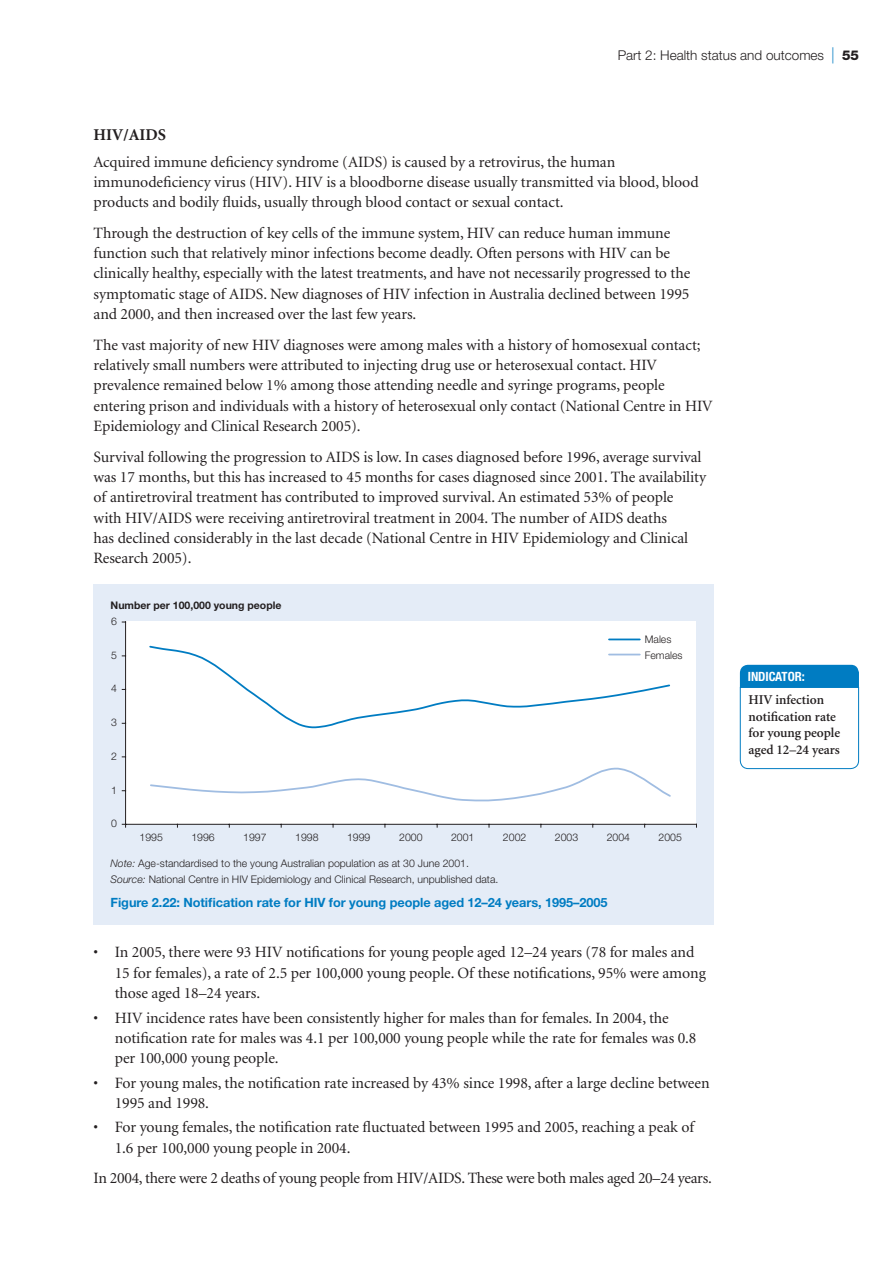
<style>
.page{position:relative;width:893px;height:1263px;background:#fff}
.page>*{position:absolute;margin:0;border:0;box-sizing:border-box;transform-origin:0 0}
.t1{font:700 16.5px "Minion";color:#231f20}
.t2{font:15.75px/20.2px "Minion";letter-spacing:-.005em;color:#231f20}
.t3{font:600 13.5px/16.5px "Minion";letter-spacing:-.005em;color:#231f20}
.t4{font:300 13.5px "Helvetica Neue";color:#231f20}
.t5{font:700 12.75px "Helvetica Neue";letter-spacing:-.005em;color:#007cc2}
.t6{font:700 condensed 12.75px "Helvetica Neue";letter-spacing:-.005em;color:#fff}
.t7{font:300 10.5px/15.8px "Helvetica Neue";color:#231f20}
.t8{font:700 10.5px "Helvetica Neue";color:#231f20}
.s1{font-size:16.2px;color:#007cc2}
.s2{font-weight:800}
.s3{font-style:italic}
</style>
<div class="page">
<div style="left:94px;top:584px;width:620px;height:340px;background:#e4ecf7"></div>
<div style="left:125px;top:622px;width:571px;height:202px;background:#fff"></div>
<hr style="left:125px;top:622px;width:1px;height:202px;background:#231f20">
<hr style="left:126px;top:824px;width:570px;height:1px;background:#231f20">
<svg style="left:149px;top:645px;width:521px;height:84px"></svg>
<svg style="left:150px;top:767px;width:521px;height:35px"></svg>
<hr style="left:609px;top:638px;width:31px;height:2px;background:#007cc2">
<hr style="left:609px;top:654px;width:31px;height:1px;background:#a0bde2">
<svg style="left:739px;top:665px;width:120px;height:104px"></svg>
<p class="t4" style="left:618px;top:47px;width:234px">Part 2: Health status and outcomes <span class="s1">|</span> <span class="s2">55</span></p>
<p class="t1" style="left:94px;top:126px;width:74px">HIV/AIDS</p>
<p class="t2" style="left:94px;top:152px;width:607px">Acquired immune deficiency syndrome (AIDS) is caused by a retrovirus, the human immunodeficiency virus (HIV). HIV is a bloodborne disease usually transmitted via blood, blood products and bodily fluids, usually through blood contact or sexual contact.</p>
<p class="t2" style="left:94px;top:223px;width:598px">Through the destruction of key cells of the immune system, HIV can reduce human immune function such that relatively minor infections become deadly. Often persons with HIV can be clinically healthy, especially with the latest treatments, and have not necessarily progressed to the symptomatic stage of AIDS. New diagnoses of HIV infection in Australia declined between 1995 and 2000, and then increased over the last few years.</p>
<p class="t2" style="left:94px;top:335px;width:621px">The vast majority of new HIV diagnoses were among males with a history of homosexual contact; relatively small numbers were attributed to injecting drug use or heterosexual contact. HIV prevalence remained below 1% among those attending needle and syringe programs, people entering prison and individuals with a history of heterosexual only contact (National Centre in HIV Epidemiology and Clinical Research 2005).</p>
<p class="t2" style="left:94px;top:447px;width:614px">Survival following the progression to AIDS is low. In cases diagnosed before 1996, average survival was 17 months, but this has increased to 45 months for cases diagnosed since 2001. The availability of antiretroviral treatment has contributed to improved survival. An estimated 53% of people<br>with HIV/AIDS were receiving antiretroviral treatment in 2004. The number of AIDS deaths<br>has declined considerably in the last decade (National Centre in HIV Epidemiology and Clinical Research 2005).</p>
<p class="t8" style="left:111px;top:599px;width:172px">Number per 100,000 young people</p>
<p class="t7" style="left:111px;top:613px;width:7px">6</p>
<p class="t7" style="left:111px;top:647px;width:7px">5</p>
<p class="t7" style="left:111px;top:680px;width:7px">4</p>
<p class="t7" style="left:111px;top:714px;width:7px">3</p>
<p class="t7" style="left:111px;top:748px;width:7px">2</p>
<p class="t7" style="left:111px;top:782px;width:7px">1</p>
<p class="t7" style="left:111px;top:815px;width:7px">0</p>
<p class="t7" style="left:645px;top:631px;width:39px">Males<br>Females</p>
<p class="t7" style="left:140px;top:829px;width:25px">1995</p>
<p class="t7" style="left:191px;top:829px;width:25px">1996</p>
<p class="t7" style="left:243px;top:829px;width:25px">1997</p>
<p class="t7" style="left:295px;top:829px;width:25px">1998</p>
<p class="t7" style="left:347px;top:829px;width:25px">1999</p>
<p class="t7" style="left:399px;top:829px;width:25px">2000</p>
<p class="t7" style="left:451px;top:829px;width:25px">2001</p>
<p class="t7" style="left:503px;top:829px;width:25px">2002</p>
<p class="t7" style="left:555px;top:829px;width:25px">2003</p>
<p class="t7" style="left:607px;top:829px;width:25px">2004</p>
<p class="t7" style="left:659px;top:829px;width:25px">2005</p>
<p class="t7" style="left:111px;top:855px;width:389px;line-height:16.2px"><span class="s3">Note:</span> Age-standardised to the young Australian population as at 30 June 2001.<br><span class="s3">Source:</span> National Centre in HIV Epidemiology and Clinical Research, unpublished data.</p>
<p class="t5" style="left:111px;top:895px;width:499px">Figure 2.22: Notification rate for HIV for young people aged 12–24 years, 1995–2005</p>
<p class="t2" style="left:115px;top:943px;width:593px;text-indent:-21px">• In 2005, there were 93 HIV notifications for young people aged 12–24 years (78 for males and<br>15 for females), a rate of 2.5 per 100,000 young people. Of these notifications, 95% were among those aged 18–24 years.</p>
<p class="t2" style="left:115px;top:1008px;width:583px;text-indent:-21px">• HIV incidence rates have been consistently higher for males than for females. In 2004, the notification rate for males was 4.1 per 100,000 young people while the rate for females was 0.8 per 100,000 young people.</p>
<p class="t2" style="left:115px;top:1073px;width:596px;text-indent:-21px">• For young males, the notification rate increased by 43% since 1998, after a large decline between<br>1995 and 1998.</p>
<p class="t2" style="left:115px;top:1118px;width:581px;text-indent:-21px">• For young females, the notification rate fluctuated between 1995 and 2005, reaching a peak of<br>1.6 per 100,000 young people in 2004.</p>
<p class="t2" style="left:94px;top:1169px;width:620px">In 2004, there were 2 deaths of young people from HIV/AIDS. These were both males aged 20–24 years.</p>
<p class="t6" style="left:748px;top:668px;width:59px">INDICATOR:</p>
<p class="t3" style="left:748px;top:692px;width:93px">HIV infection notification rate for young people aged 12–24 years</p>
</div>
